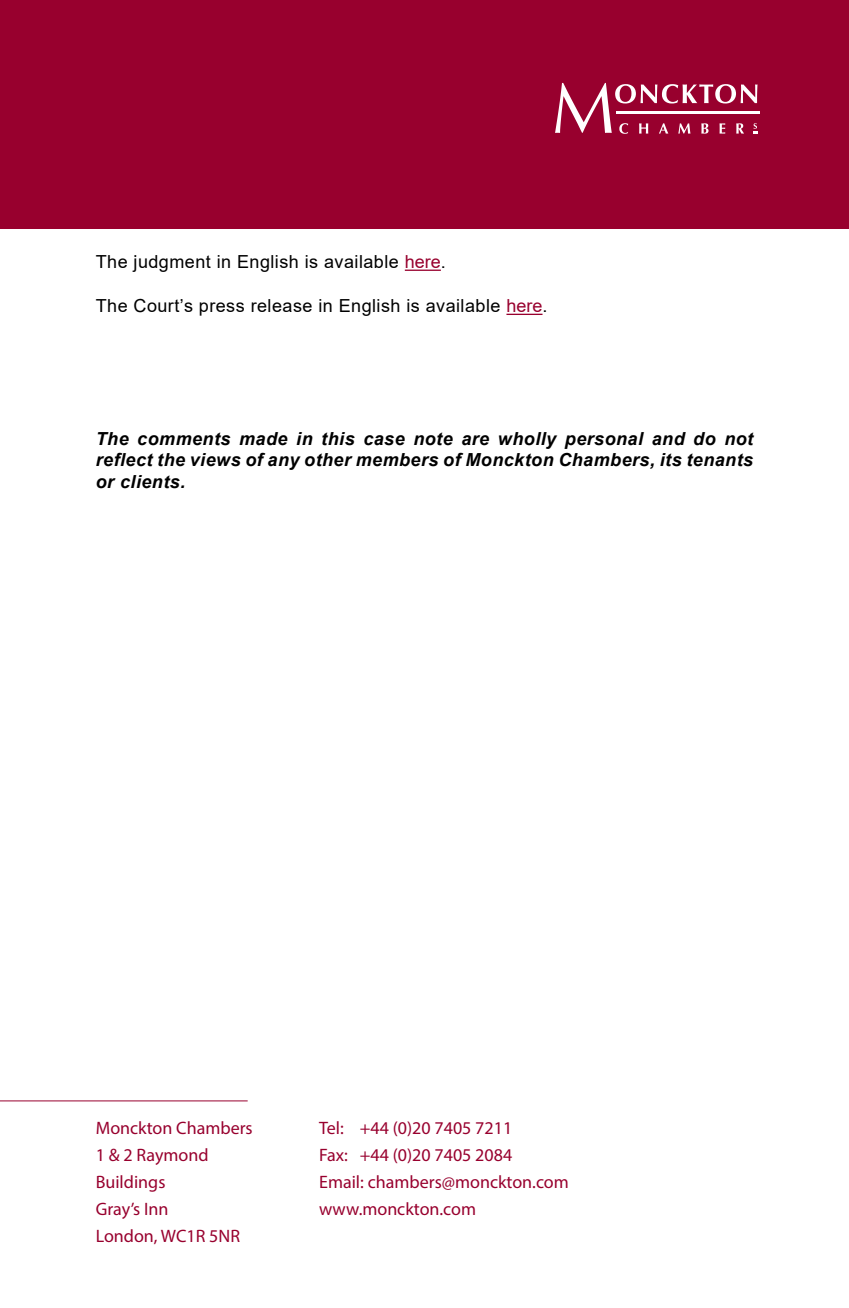
<style>
.page{position:relative;width:849px;height:1308px;background:#fff}
.page>*{position:absolute;margin:0;border:0;box-sizing:border-box;transform-origin:0 0}
.t1{font:18px/27px "Myriad Pro";color:#98002e}
.t2{font:italic 700 18px/21.6px "Arial";letter-spacing:.025em;color:#000;text-align:justify}
.t3{font:18px "Arial";letter-spacing:.025em;color:#000}
.s1{color:#98002e}
</style>
<div class="page">
<div style="left:0;top:0;width:848px;height:228px;background:#98002e"></div>
<hr style="left:404px;top:269px;width:37px;height:2px;background:#98002e">
<hr style="left:506px;top:314px;width:36px;height:1px;background:#98002e">
<hr style="left:0;top:1100px;width:247px;height:1px;background:#98002e">
<svg style="left:555px;top:83px;width:202px;height:51px"></svg>
<hr style="left:616px;top:111px;width:143px;height:2px;background:#fff">
<p class="t3" style="left:96px;top:250px;width:351px">The judgment in English is available <span class="s1">here</span>.</p>
<p class="t3" style="left:96px;top:294px;width:453px">The Court’s press release in English is available <span class="s1">here</span>.</p>
<p class="t2" style="left:96px;top:428px;width:658px">The comments made in this case note are wholly personal and do not reflect the views of any other members of Monckton Chambers, its tenants or clients.</p>
<p class="t1" style="left:96px;top:1114px;width:158px">Monckton Chambers<br>1 &amp; 2 Raymond<br>Buildings<br>Gray’s Inn<br>London, WC1R 5NR</p>
<p class="t1" style="left:319px;top:1114px;width:251px">Tel: +44 (0)20 7405 7211<br>Fax: +44 (0)20 7405 2084<br>Email: chambers@monckton.com www.monckton.com</p>
</div>
